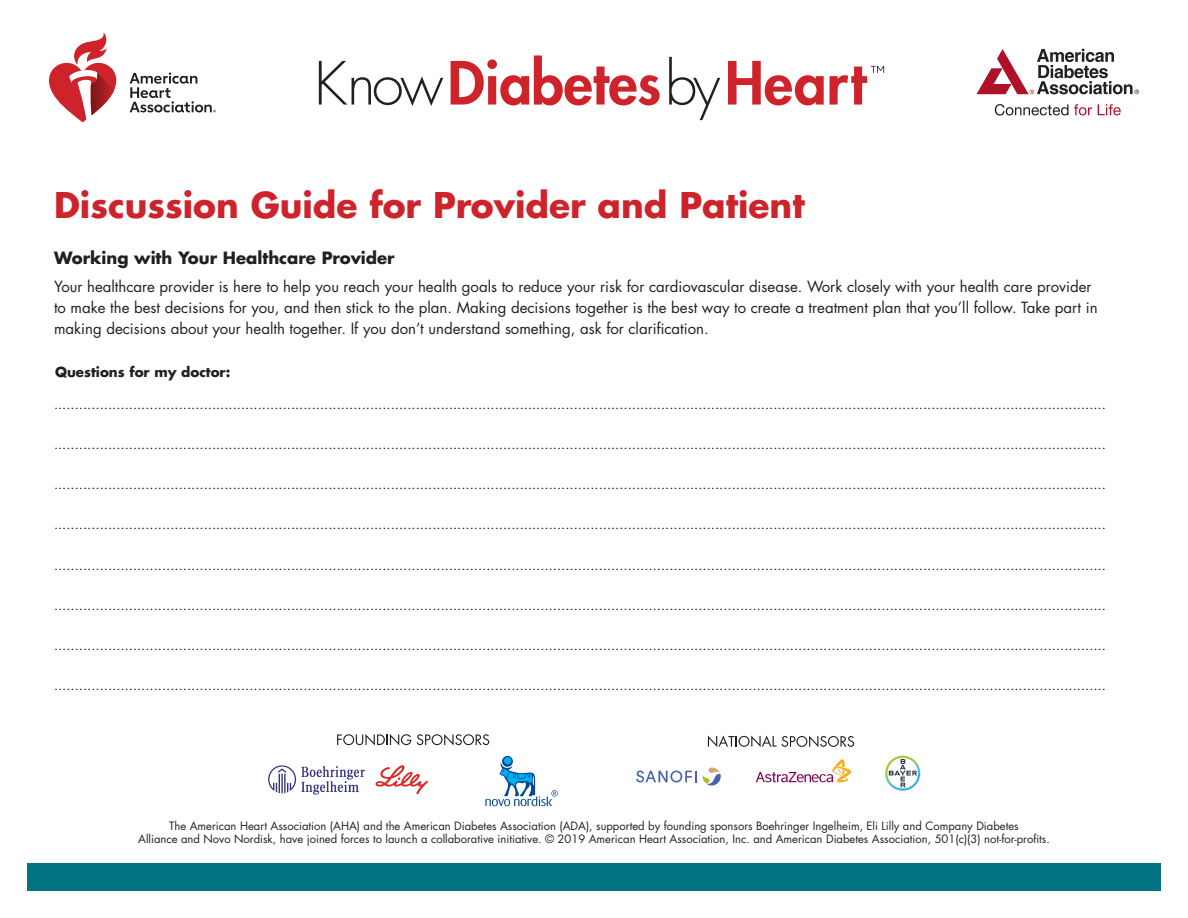
<style>
.page{position:relative;width:1188px;height:918px;background:#fff}
.page>*{position:absolute;margin:0;border:0;box-sizing:border-box;transform-origin:0 0}
.t1{font:700 34.5px "Futura Std";color:#ce232a}
.t2{font:700 16.5px "Futura Std";color:#231f20}
.t3{font:15px/21px "Futura Std";color:#231f20}
.t4{font:13.5px "Futura Std";color:#231f20}
.t5{font:700 13.5px "Futura Std";color:#231f20}
.t6{font:11.25px/13.5px "Futura Std";color:#231f20;text-align:center}
</style>
<div class="page">
<div style="left:27px;top:863px;width:1134px;height:28px;background:#037481"></div>
<svg style="left:130px;top:73px;width:86px;height:39px"></svg>
<svg style="left:49px;top:32px;width:68px;height:90px"></svg>
<svg style="left:976px;top:49px;width:163px;height:45px"></svg>
<svg style="left:995px;top:104px;width:97px;height:12px"></svg>
<svg style="left:1098px;top:104px;width:23px;height:11px"></svg>
<svg style="left:319px;top:61px;width:124px;height:45px"></svg>
<svg style="left:451px;top:56px;width:209px;height:49px"></svg>
<svg style="left:669px;top:57px;width:51px;height:63px"></svg>
<svg style="left:728px;top:61px;width:96px;height:44px"></svg>
<svg style="left:830px;top:66px;width:54px;height:39px"></svg>
<svg style="left:502px;top:756px;width:11px;height:11px"></svg>
<div style="left:504px;top:757px;width:7px;height:7px;background:#00aeef;border-radius:50%"></div>
<svg style="left:485px;top:763px;width:73px;height:43px"></svg>
<svg style="left:376px;top:765px;width:52px;height:29px"></svg>
<svg style="left:268px;top:765px;width:97px;height:30px"></svg>
<svg style="left:337px;top:734px;width:74px;height:11px"></svg>
<svg style="left:417px;top:734px;width:72px;height:11px"></svg>
<svg style="left:708px;top:736px;width:146px;height:11px"></svg>
<svg style="left:636px;top:770px;width:61px;height:13px"></svg>
<svg style="left:703px;top:768px;width:18px;height:18px"></svg>
<svg style="left:756px;top:759px;width:96px;height:24px"></svg>
<svg style="left:885px;top:756px;width:35px;height:35px"></svg>
<h1 class="t1" style="left:54px;top:182px;width:752px">Discussion Guide for Provider and Patient</h1>
<p class="t2" style="left:54px;top:247px;width:342px">Working with Your Healthcare Provider</p>
<p class="t3" style="left:54px;top:276px;width:1045px">Your healthcare provider is here to help you reach your health goals to reduce your risk for cardiovascular disease. Work closely with your health care provider to make the best decisions for you, and then stick to the plan. Making decisions together is the best way to create a treatment plan that you’ll follow. Take part in making decisions about your health together. If you don’t understand something, ask for clarification.</p>
<p class="t5" style="left:55px;top:363px;width:177px">Questions for my doctor:</p>
<p class="t4" style="left:54px;top:395px;width:1053px">.............................................................................................................................................................................................................................................................</p>
<p class="t4" style="left:54px;top:435px;width:1053px">.............................................................................................................................................................................................................................................................</p>
<p class="t4" style="left:54px;top:476px;width:1053px">.............................................................................................................................................................................................................................................................</p>
<p class="t4" style="left:54px;top:516px;width:1053px">.............................................................................................................................................................................................................................................................</p>
<p class="t4" style="left:54px;top:556px;width:1053px">.............................................................................................................................................................................................................................................................</p>
<p class="t4" style="left:54px;top:596px;width:1053px">.............................................................................................................................................................................................................................................................</p>
<p class="t4" style="left:54px;top:636px;width:1053px">.............................................................................................................................................................................................................................................................</p>
<p class="t4" style="left:54px;top:677px;width:1053px">.............................................................................................................................................................................................................................................................</p>
<p class="t6" style="left:138px;top:819px;width:913px">The American Heart Association (AHA) and the American Diabetes Association (ADA), supported by founding sponsors Boehringer Ingelheim, Eli Lilly and Company Diabetes<br>Alliance and Novo Nordisk, have joined forces to launch a collaborative initiative. © 2019 American Heart Association, Inc. and American Diabetes Association, 501(c)(3) not-for-profits.</p>
</div>
